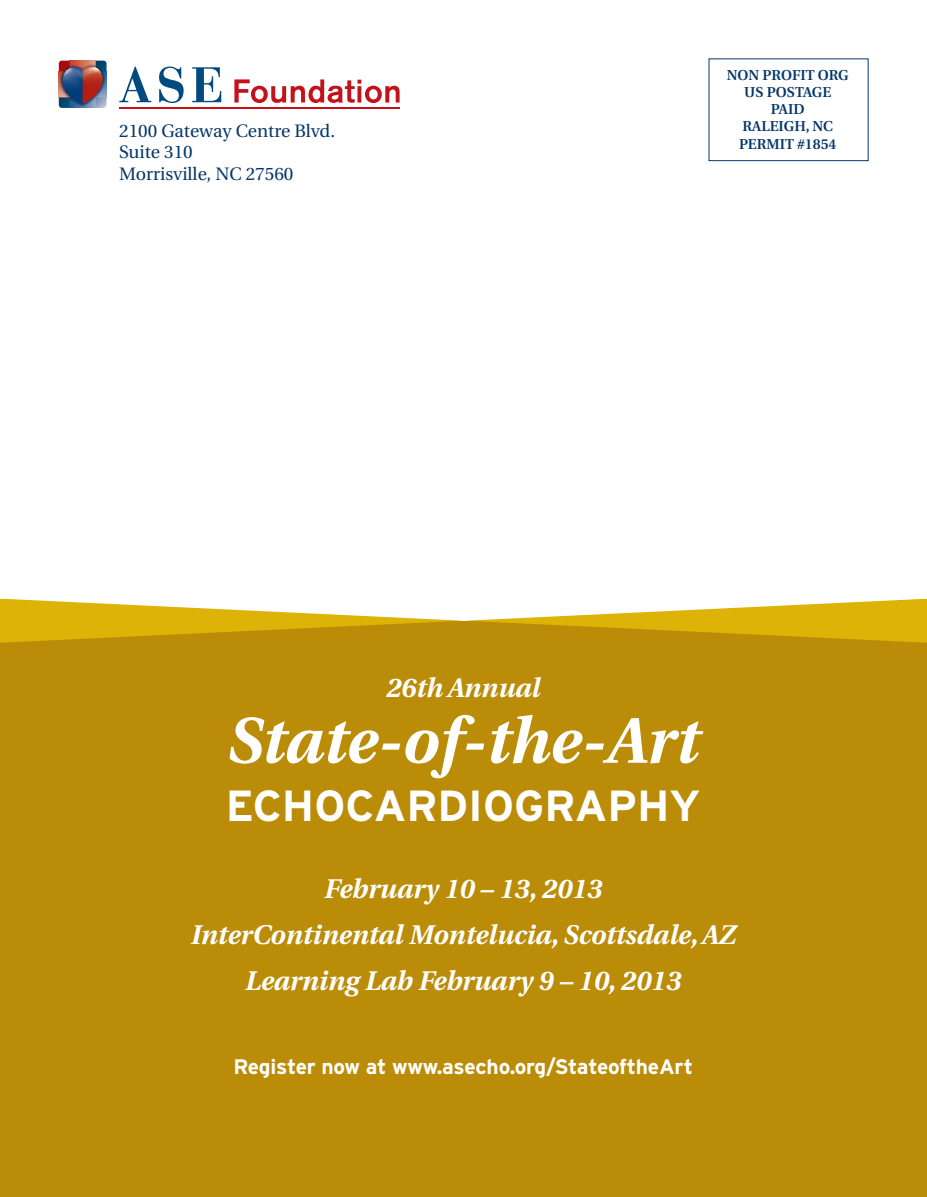
<style>
.page{position:relative;width:927px;height:1197px;background:#fff}
.page>*{position:absolute;margin:0;border:0;box-sizing:border-box;transform-origin:0 0}
.t1{font:italic 700 64.5px "Utopia";color:#fff}
.t2{font:700 43.5px "Interstate";color:#fff}
.t3{font:italic 700 27px "Utopia";color:#fff}
.t4{font:700 21px "Interstate";letter-spacing:-.01em;color:#fff}
.t5{font:18px/21.6px "Utopia";color:#053769}
.t6{font:600 14.4px "Utopia";color:#053769}
</style>
<div class="page">
<div style="left:0;top:621px;width:927px;height:576px;background:#bb8c07"></div>
<svg style="left:0;top:599px;width:927px;height:44px"></svg>
<svg style="left:159px;top:67px;width:25px;height:36px"></svg>
<svg style="left:192px;top:67px;width:29px;height:35px"></svg>
<svg style="left:119px;top:67px;width:32px;height:35px"></svg>
<hr style="left:119px;top:107px;width:281px;height:2px;background:#c4121a">
<svg style="left:234px;top:79px;width:166px;height:24px"></svg>
<img style="left:58px;top:60px;width:47px;height:15px">
<img style="left:58px;top:75px;width:1px;height:31px">
<svg style="left:59px;top:61px;width:48px;height:47px;background:#6e566a"></svg>
<div style="left:709px;top:59px;width:159px;height:102px;border:1px solid #053769"></div>
<p class="t5" style="left:119px;top:120px;width:217px">2100 Gateway Centre Blvd.<br>Suite 310</p>
<p class="t5" style="left:119px;top:163px;width:176px">Morrisville, NC 27560</p>
<p class="t6" style="left:727px;top:67px;width:123px">NON PROFIT ORG</p>
<p class="t6" style="left:744px;top:84px;width:89px">US POSTAGE</p>
<p class="t6" style="left:771px;top:101px;width:35px">PAID</p>
<p class="t6" style="left:743px;top:118px;width:92px">RALEIGH, NC</p>
<p class="t6" style="left:739px;top:136px;width:99px">PERMIT #1854</p>
<p class="t3" style="left:386px;top:672px;width:156px">26th Annual</p>
<p class="t1" style="left:228px;top:704px;width:473px">State-of-the-Art</p>
<p class="t2" style="left:226px;top:782px;width:476px">ECHOCARDIOGRAPHY</p>
<p class="t3" style="left:324px;top:873px;width:280px">February 10 – 13, 2013</p>
<p class="t3" style="left:191px;top:919px;width:546px">InterContinental Montelucia, Scottsdale, AZ</p>
<p class="t3" style="left:245px;top:965px;width:438px">Learning Lab February 9 – 10, 2013</p>
<p class="t4" style="left:234px;top:1055px;width:461px">Register now at www.asecho.org/StateoftheArt</p>
</div>
